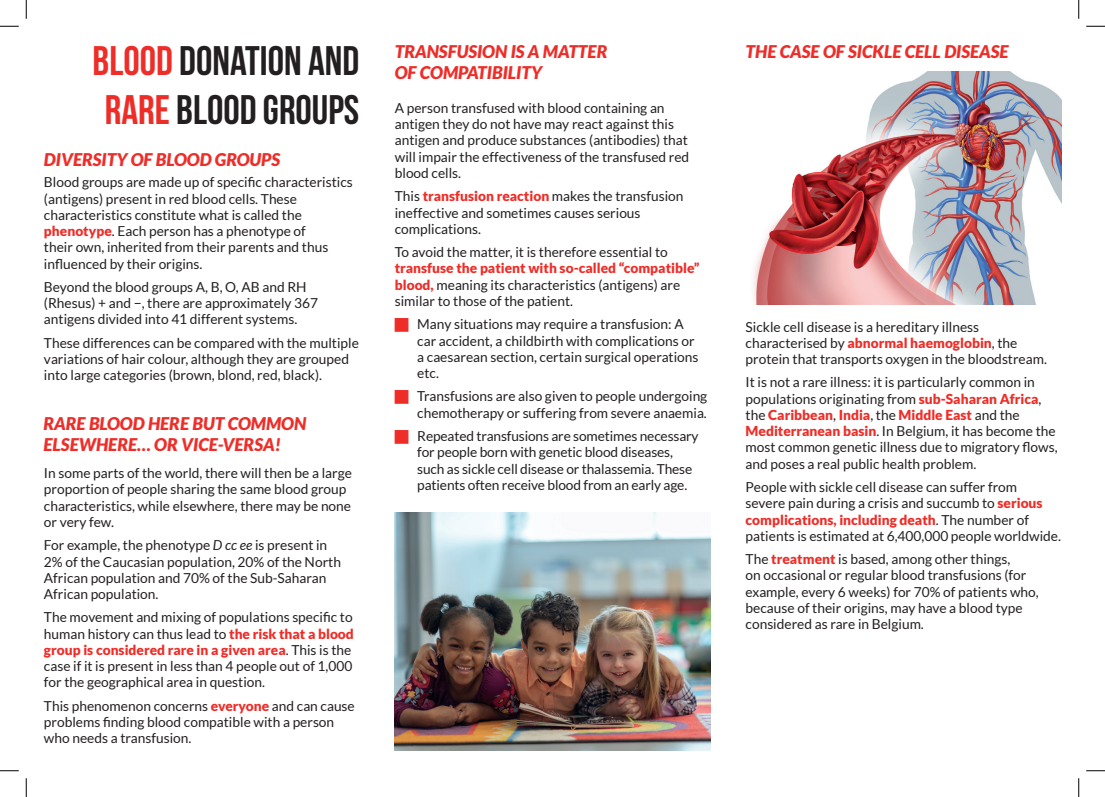
<style>
.page{position:relative;width:1105px;height:797px;background:#fff}
.page>*{position:absolute;margin:0;border:0;box-sizing:border-box;transform-origin:0 0}
.t1{font:700 41.25px/49.5px "Bebas Neue";color:#231f20}
.t2{font:italic 900 17.5px/21px "Lato";color:#ee2d28}
.t3{font:13.75px/16.2px "Lato";color:#231f20}
.s1{color:#ee2d28}
.s2{font-weight:900;color:#ee2d28}
.s3{font-style:italic}
</style>
<div class="page">
<img style="left:395px;top:513px;width:315px;height:238px">
<img style="left:753px;top:71px;width:308px;height:233px">
<svg style="left:0;top:25px;width:19px;height:2px"></svg>
<svg style="left:1086px;top:25px;width:19px;height:2px"></svg>
<svg style="left:0;top:770px;width:19px;height:1px"></svg>
<svg style="left:1086px;top:770px;width:19px;height:1px"></svg>
<svg style="left:25px;top:0;width:2px;height:19px"></svg>
<svg style="left:25px;top:778px;width:2px;height:19px"></svg>
<svg style="left:1078px;top:0;width:1px;height:19px"></svg>
<svg style="left:1078px;top:778px;width:1px;height:19px"></svg>
<h1 class="t1" style="left:93px;top:35px;width:268px"><span class="s1">BLOOD</span> DONATION AND<br><span class="s1">RARE</span> BLOOD GROUPS</h1>
<p class="t2" style="left:44px;top:149px;width:238px">DIVERSITY OF BLOOD GROUPS</p>
<p class="t3" style="left:44px;top:174px;width:310px">Blood groups are made up of specific characteristics (antigens) present in red blood cells. These characteristics constitute what is called the <span class="s2">phenotype</span>. Each person has a phenotype of<br>their own, inherited from their parents and thus influenced by their origins.</p>
<p class="t3" style="left:44px;top:279px;width:276px">Beyond the blood groups A, B, O, AB and RH (Rhesus) + and −, there are approximately 367 antigens divided into 41 different systems.</p>
<p class="t3" style="left:44px;top:334px;width:316px">These differences can be compared with the multiple variations of hair colour, although they are grouped into large categories (brown, blond, red, black).</p>
<p class="t2" style="left:44px;top:413px;width:264px">RARE BLOOD HERE BUT COMMON<br>ELSEWHERE… OR VICE-VERSA!</p>
<p class="t3" style="left:44px;top:465px;width:310px">In some parts of the world, there will then be a large proportion of people sharing the same blood group characteristics, while elsewhere, there may be none or very few.</p>
<p class="t3" style="left:44px;top:537px;width:298px">For example, the phenotype <span class="s3">D cc ee</span> is present in 2% of the Caucasian population, 20% of the North African population and 70% of the Sub-Saharan African population.</p>
<p class="t3" style="left:44px;top:609px;width:311px">The movement and mixing of populations specific to human history can thus lead to <span class="s2">the risk that a blood group is considered rare in a given area</span>. This is the case if it is present in less than 4 people out of 1,000 for the geographical area in question.</p>
<p class="t3" style="left:44px;top:697px;width:312px">This phenomenon concerns <span class="s2">everyone</span> and can cause problems finding blood compatible with a person who needs a transfusion.</p>
<p class="t2" style="left:395px;top:41px;width:214px">TRANSFUSION IS A MATTER<br>OF COMPATIBILITY</p>
<p class="t3" style="left:395px;top:100px;width:296px">A person transfused with blood containing an antigen they do not have may react against this antigen and produce substances (antibodies) that will impair the effectiveness of the transfused red blood cells.</p>
<p class="t3" style="left:395px;top:188px;width:290px">This <span class="s2">transfusion reaction</span> makes the transfusion ineffective and sometimes causes serious complications.</p>
<p class="t3" style="left:395px;top:244px;width:275px">To avoid the matter, it is therefore essential to</p>
<p class="t3" style="left:395px;top:260px;width:306px"><span class="s2">transfuse the patient with so-called “compatible” blood,</span> meaning its characteristics (antigens) are similar to those of the patient.</p>
<p class="t3" style="left:417px;top:316px;width:283px">Many situations may require a transfusion: A car accident, a childbirth with complications or a caesarean section, certain surgical operations etc.</p>
<p class="t3" style="left:417px;top:388px;width:292px">Transfusions are also given to people undergoing chemotherapy or suffering from severe anaemia.</p>
<p class="t3" style="left:417px;top:428px;width:283px">Repeated transfusions are sometimes necessary for people born with genetic blood diseases, such as sickle cell disease or thalassemia. These patients often receive blood from an early age.</p>
<p class="t2" style="left:746px;top:41px;width:265px">THE CASE OF SICKLE CELL DISEASE</p>
<p class="t3" style="left:746px;top:318px;width:303px">Sickle cell disease is a hereditary illness characterised by <span class="s2">abnormal haemoglobin</span>, the protein that transports oxygen in the bloodstream.</p>
<p class="t3" style="left:746px;top:374px;width:314px">It is not a rare illness: it is particularly common in populations originating from <span class="s2">sub-Saharan Africa</span>, the <span class="s2">Caribbean</span>, <span class="s2">India</span>, the <span class="s2">Middle East</span> and the <span class="s2">Mediterranean basin</span>. In Belgium, it has become the most common genetic illness due to migratory flows, and poses a real public health problem.</p>
<p class="t3" style="left:746px;top:479px;width:317px">People with sickle cell disease can suffer from<br>severe pain during a crisis and succumb to <span class="s2">serious complications, including death</span>. The number of patients is estimated at 6,400,000 people worldwide.</p>
<p class="t3" style="left:746px;top:551px;width:295px">The <span class="s2">treatment</span> is based, among other things,<br>on occasional or regular blood transfusions (for example, every 6 weeks) for 70% of patients who, because of their origins, may have a blood type considered as rare in Belgium.</p>
</div>
